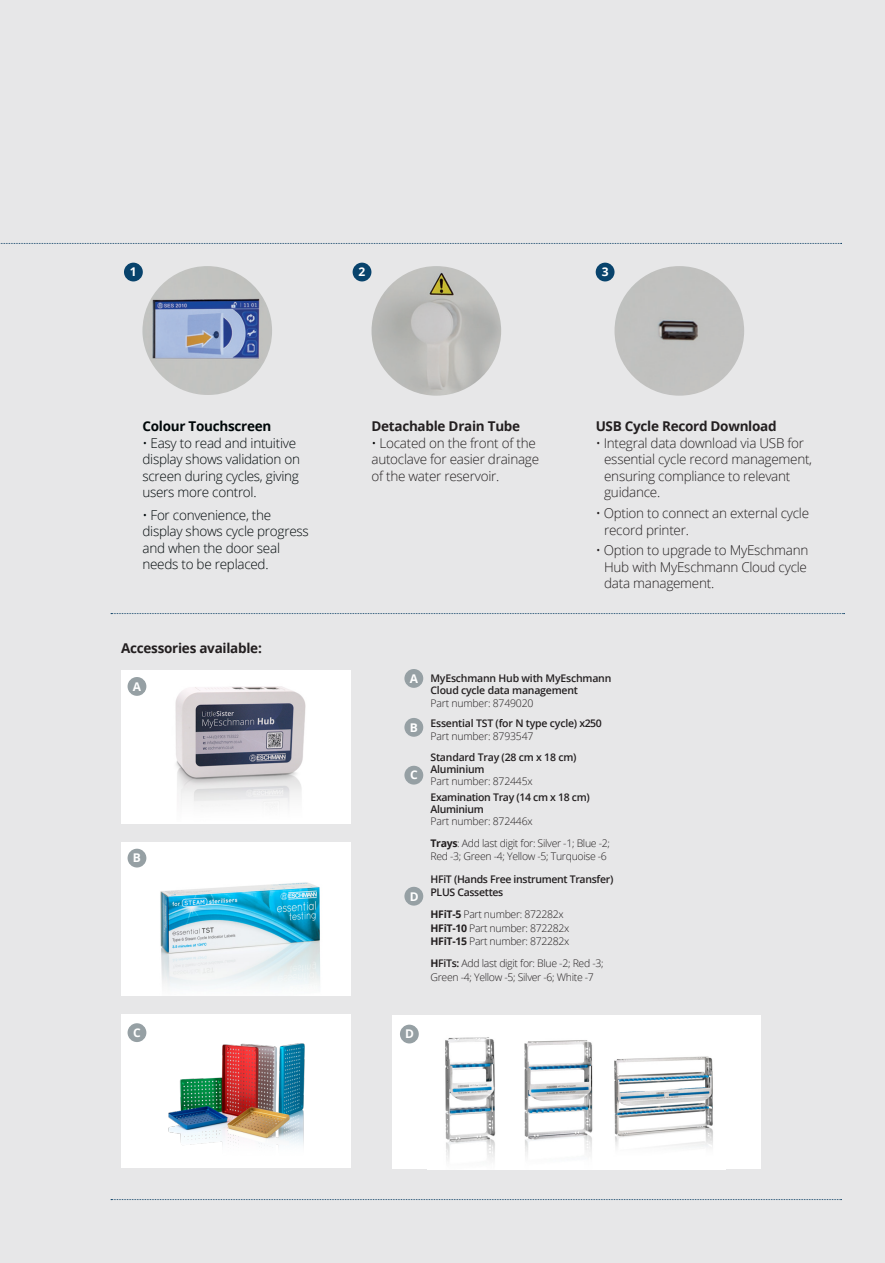
<style>
.page{position:relative;width:885px;height:1263px;background:#fff}
.page>*{position:absolute;margin:0;border:0;box-sizing:border-box;transform-origin:0 0}
.t1{font:300 13.5px/16.5px "Open Sans";letter-spacing:-.02em;color:#231f20}
.t2{font:300 13.5px/16.5px "Open Sans";letter-spacing:-.02em;color:#000709}
.t3{font:700 13.5px "Open Sans";letter-spacing:-.02em;color:#231f20}
.t4{font:700 13.5px "Open Sans";letter-spacing:-.02em;color:#000709}
.t5{font:700 12px "Open Sans";color:#fff}
.t6{font:600 10.5px/12px "Open Sans";letter-spacing:-.02em;color:#231f20}
.t7{font:300 10.5px/13.5px "Open Sans";letter-spacing:-.03em;color:#231f20}
.s1{color:#000}
.s2{font-weight:300}
.s3{font-weight:700}
.s4{font-weight:600}
</style>
<div class="page">
<div style="left:0;top:0;width:884px;height:1263px;background:#e7e7e8"></div>
<svg style="left:0;top:243px;width:841px;height:1px"></svg>
<div style="left:124px;top:263px;width:19px;height:18px;background:#08436c;border-radius:50%"></div>
<div style="left:352px;top:263px;width:19px;height:18px;background:#08436c;border-radius:50%"></div>
<div style="left:595px;top:263px;width:19px;height:18px;background:#08436c;border-radius:50%"></div>
<svg style="left:111px;top:613px;width:733px;height:1px"></svg>
<svg style="left:111px;top:1199px;width:730px;height:1px"></svg>
<svg style="left:210px;top:266px;width:62px;height:129px"></svg>
<img style="left:142px;top:331px;width:61px;height:64px">
<img style="left:232px;top:387px;width:40px;height:8px">
<img style="left:614px;top:266px;width:130px;height:130px;border-radius:65px">
<img style="left:371px;top:266px;width:130px;height:130px;border-radius:65px">
<div style="left:121px;top:670px;width:230px;height:153px;background:#fff"></div>
<div style="left:121px;top:842px;width:230px;height:153px;background:#fff"></div>
<div style="left:121px;top:1014px;width:230px;height:153px;background:#fff"></div>
<div style="left:127px;top:677px;width:19px;height:19px;background:#96a0a4;border-radius:50%"></div>
<div style="left:127px;top:1023px;width:19px;height:19px;background:#96a0a4;border-radius:50%"></div>
<div style="left:127px;top:849px;width:19px;height:18px;background:#96a0a4;border-radius:50%"></div>
<div style="left:392px;top:1016px;width:369px;height:153px;background:#fff"></div>
<div style="left:400px;top:1025px;width:19px;height:18px;background:#96a0a4;border-radius:50%"></div>
<div style="left:404px;top:669px;width:19px;height:19px;background:#96a0a4;border-radius:50%"></div>
<div style="left:404px;top:718px;width:19px;height:19px;background:#96a0a4;border-radius:50%"></div>
<div style="left:404px;top:766px;width:19px;height:18px;background:#96a0a4;border-radius:50%"></div>
<div style="left:404px;top:887px;width:19px;height:19px;background:#96a0a4;border-radius:50%"></div>
<img style="left:175px;top:686px;width:131px;height:121px">
<img style="left:168px;top:1043px;width:137px;height:103px">
<img style="left:160px;top:882px;width:160px;height:105px">
<img style="left:445px;top:1037px;width:268px;height:123px">
<p class="t5" style="left:130px;top:263px;width:8px">1</p>
<p class="t5" style="left:358px;top:263px;width:8px">2</p>
<p class="t5" style="left:601px;top:263px;width:8px">3</p>
<p class="t4" style="left:142px;top:417px;width:130px">Colour Touchscreen</p>
<p class="t2" style="left:142px;top:434px;width:159px">• Easy to read and intuitive display shows validation on screen during cycles, giving users more control.</p>
<p class="t2" style="left:142px;top:506px;width:168px">• For convenience, the display shows cycle progress and when the door seal needs to be replaced.</p>
<p class="t3" style="left:121px;top:638px;width:142px">Accessories available:</p>
<p class="t5" style="left:133px;top:678px;width:10px">A</p>
<p class="t5" style="left:133px;top:849px;width:10px">B</p>
<p class="t5" style="left:133px;top:1024px;width:9px">C</p>
<p class="t3" style="left:371px;top:417px;width:150px">Detachable Drain Tube</p>
<p class="t1" style="left:371px;top:434px;width:169px"><span class="s1">•</span> Located on the front of the autoclave for easier drainage of the water reservoir.</p>
<p class="t3" style="left:595px;top:417px;width:182px">USB Cycle Record Download</p>
<p class="t1" style="left:604px;top:434px;width:209px;text-indent:-9px">• Integral data download via USB for essential cycle record management, ensuring compliance to relevant guidance.</p>
<p class="t1" style="left:604px;top:504px;width:206px;text-indent:-9px">• Option to connect an external cycle record printer.</p>
<p class="t1" style="left:604px;top:542px;width:206px;text-align:justify;text-indent:-9px">• Option to upgrade to MyEschmann Hub with MyEschmann Cloud cycle data management.</p>
<p class="t5" style="left:409px;top:670px;width:10px">A</p>
<p class="t5" style="left:410px;top:719px;width:10px">B</p>
<p class="t5" style="left:410px;top:767px;width:9px">C</p>
<p class="t5" style="left:410px;top:888px;width:10px">D</p>
<p class="t6" style="left:430px;top:672px;width:182px">MyEschmann Hub with MyEschmann<br>Cloud cycle data management</p>
<p class="t7" style="left:430px;top:696px;width:105px">Part number: 8749020</p>
<p class="t6" style="left:430px;top:716px;width:173px;line-height:13.5px">Essential TST (for N type cycle) x250<br><span class="s2">Part number: 8793547</span></p>
<p class="t6" style="left:430px;top:751px;width:147px">Standard Tray (28 cm x 18 cm)<br>Aluminium<br><span class="s2">Part number: 872445x</span></p>
<p class="t6" style="left:430px;top:791px;width:161px">Examination Tray (14 cm x 18 cm)<br>Aluminium<br><span class="s2">Part number: 872446x</span></p>
<p class="t7" style="left:430px;top:836px;width:181px"><span class="s3">Trays</span>: Add last digit for: Silver -1; Blue -2;<br>Red -3; Green -4; Yellow -5; Turquoise -6</p>
<p class="t6" style="left:430px;top:872px;width:184px;line-height:13.5px">HFiT (Hands Free instrument Transfer)<br>PLUS Cassettes</p>
<p class="t7" style="left:430px;top:907px;width:140px"><span class="s3">HFiT-5</span> Part number: 872282x<br><span class="s3">HFiT-10</span> Part number: 872282x<br><span class="s3">HFiT-15</span> Part number: 872282x</p>
<p class="t7" style="left:430px;top:956px;width:175px"><span class="s3">H</span><span class="s4">FiTs:</span> Add last digit for: Blue -2; Red -3;<br>Green -4; Yellow -5; Silver -6; White -7</p>
<p class="t5" style="left:405px;top:1025px;width:10px">D</p>
</div>
